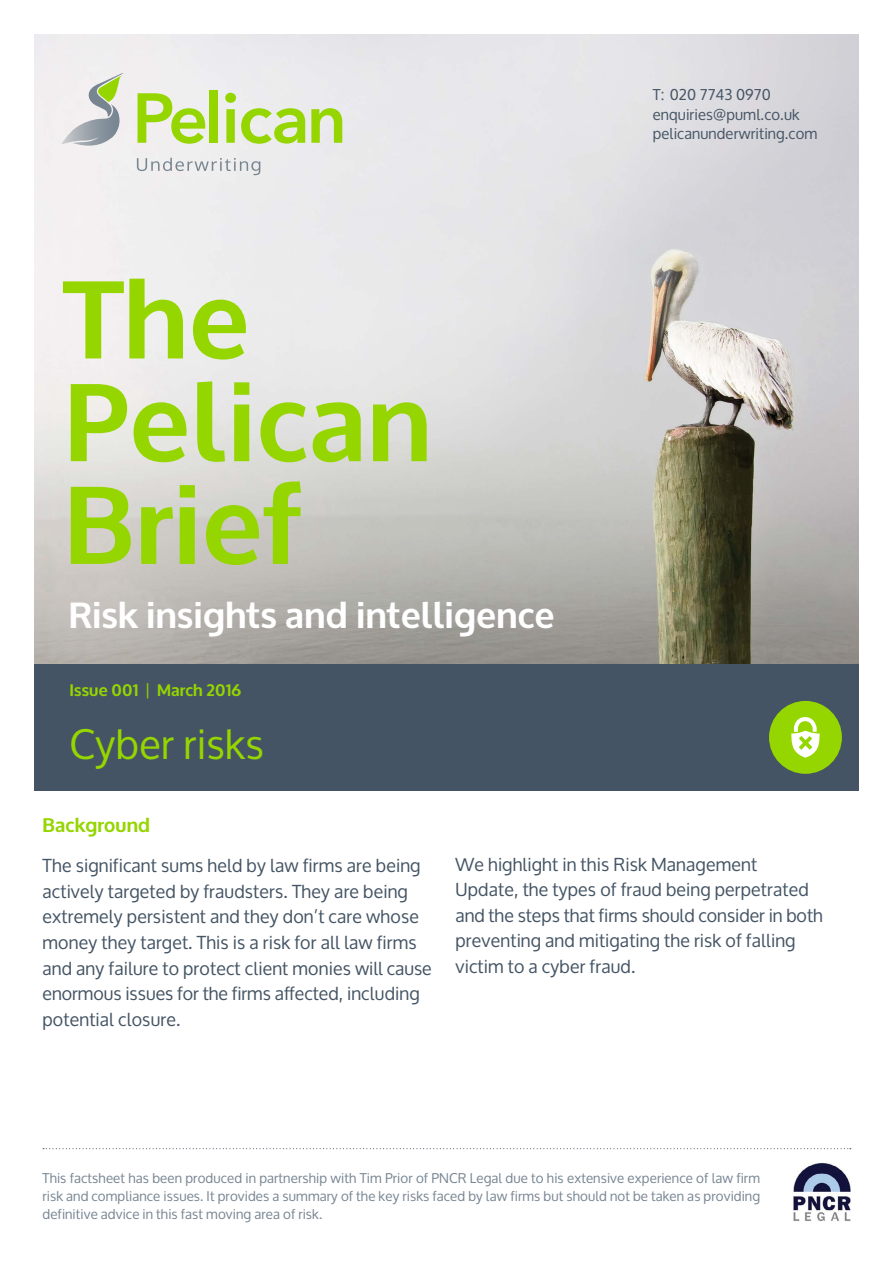
<style>
.page{position:relative;width:893px;height:1263px;background:#fff}
.page>*{position:absolute;margin:0;border:0;box-sizing:border-box;transform-origin:0 0}
.t1{font:700 109.2px/102.8px "Oxygen";letter-spacing:.015em;color:#95d500}
.t2{font:40.5px "Oxygen";letter-spacing:.01em;color:#95d500}
.t3{font:700 36px "Oxygen";letter-spacing:.01em;color:#fff}
.t4{font:700 19.5px "Oxygen";letter-spacing:.01em;color:#95d500}
.t5{font:18px/25.5px "Oxygen";letter-spacing:.01em;color:#445464}
.t6{font:700 16.5px "Oxygen";letter-spacing:.01em;color:#95d500}
.t7{font:15px/19.5px "Oxygen";letter-spacing:.01em;color:#445464}
.t8{font:13.5px/18px "Oxygen";letter-spacing:.01em;color:#778592;text-align:justify}
.s1{font-weight:400}
</style>
<div class="page">
<div style="left:34px;top:663px;width:825px;height:128px;background:#445464"></div>
<svg style="left:43px;top:1148px;width:808px;height:1px"></svg>
<img style="left:34px;top:34px;width:825px;height:629px">
<svg style="left:138px;top:93px;width:67px;height:51px"></svg>
<div style="left:210px;top:90px;width:8px;height:53px;background:#95d500"></div>
<svg style="left:225px;top:93px;width:80px;height:51px;background:#cae392"></svg>
<svg style="left:311px;top:108px;width:31px;height:35px"></svg>
<svg style="left:61px;top:73px;width:63px;height:75px"></svg>
<svg style="left:137px;top:158px;width:123px;height:17px"></svg>
<img style="left:793px;top:1162px;width:58px;height:60px">
<div style="left:769px;top:701px;width:73px;height:73px;background:#95d500;border-radius:50%"></div>
<svg style="left:791px;top:717px;width:29px;height:41px"></svg>
<h1 class="t1" style="left:64px;top:272px;width:369px">The<br>Pelican<br>Brief</h1>
<h3 class="t3" style="left:69px;top:593px;width:487px">Risk insights and intelligence</h3>
<p class="t6" style="left:70px;top:680px;width:173px">Issue 001 <span class="s1">|</span> March 2016</p>
<h2 class="t2" style="left:70px;top:722px;width:196px">Cyber risks</h2>
<p class="t7" style="left:653px;top:85px;width:166px">T: 020 7743 0970 enquiries@puml.co.uk pelicanunderwriting.com</p>
<p class="t4" style="left:43px;top:813px;width:109px">Background</p>
<p class="t5" style="left:43px;top:853px;width:391px">The significant sums held by law firms are being actively targeted by fraudsters. They are being extremely persistent and they don’t care whose money they target. This is a risk for all law firms and any failure to protect client monies will cause enormous issues for the firms affected, including potential closure.</p>
<p class="t5" style="left:455px;top:852px;width:369px">We highlight in this Risk Management Update, the types of fraud being perpetrated and the steps that firms should consider in both preventing and mitigating the risk of falling victim to a cyber fraud.</p>
<p class="t8" style="left:43px;top:1169px;width:719px">This factsheet has been produced in partnership with Tim Prior of PNCR Legal due to his extensive experience of law firm risk and compliance issues. It provides a summary of the key risks faced by law firms but should not be taken as providing definitive advice in this fast moving area of risk.</p>
</div>
